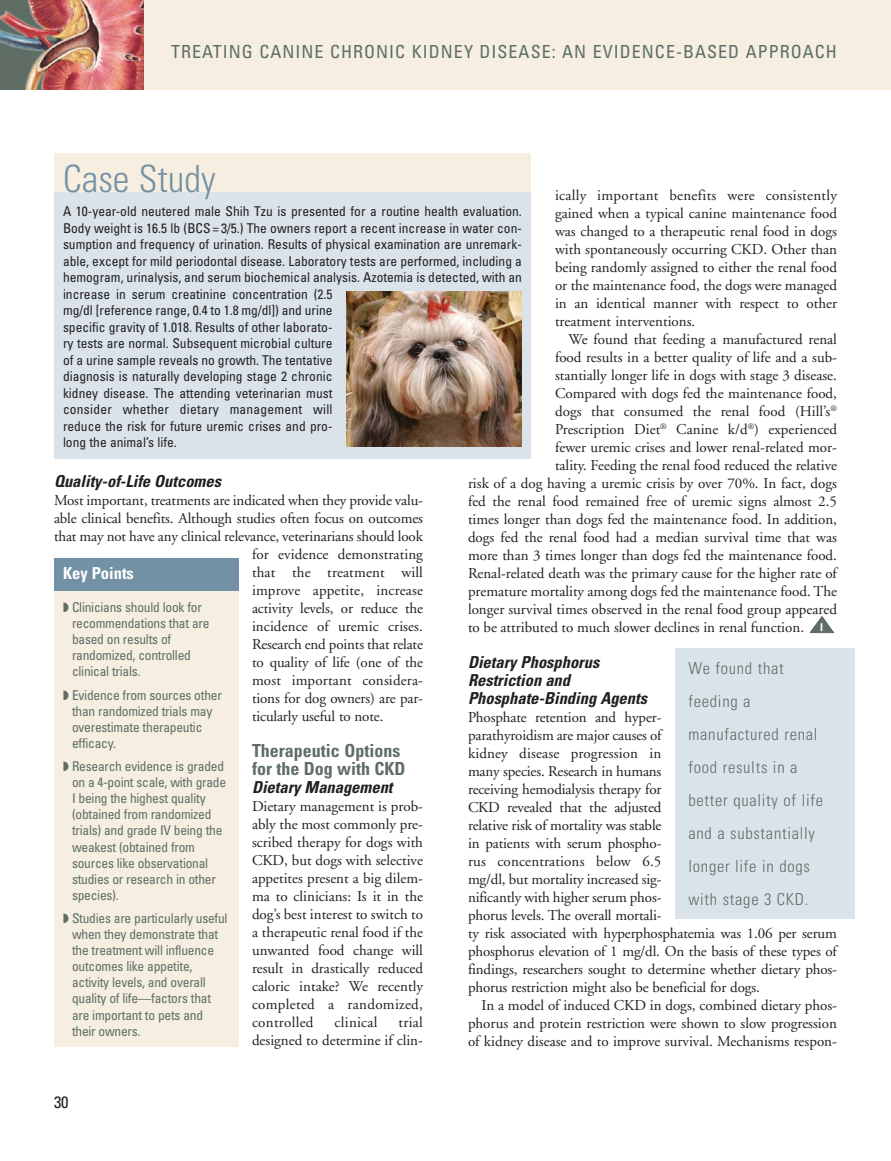
<style>
.page{position:relative;width:891px;height:1161px;background:#fff}
.page>*{position:absolute;margin:0;border:0;box-sizing:border-box;transform-origin:0 0}
.t1{font:300 condensed 37.5px "Univers";color:#7391a5}
.t2{font:condensed 18px "Univers";letter-spacing:.06em;color:#5e6e66}
.t3{font:700 condensed 18px/18px "Univers";color:#5e6e66}
.t4{font:300 condensed 16.5px/33px "Univers";letter-spacing:.045em;color:#5e6e66}
.t5{font:italic 700 condensed 16.5px/18px "Univers";color:#231f20}
.t6{font:700 condensed 16.5px "Univers";color:#fff}
.t7{font:condensed 16.5px "Univers";color:#231f20}
.t8{font:15px/18px "Adobe Garamond";color:#231f20;text-align:justify}
.t9{font:15px "Adobe Garamond";letter-spacing:.02em;color:#231f20}
.t10{font:condensed 13.5px/16.5px "Univers";color:#231f20}
.t11{font:condensed 13.5px/16px "Univers";letter-spacing:-.02em;color:#5e6e66}
.t12{font:700 condensed 10.8px "Univers";color:#fff}
</style>
<div class="page">
<div style="left:0;top:0;width:891px;height:90px;background:#f5eee1"></div>
<img style="left:0;top:0;width:144px;height:90px">
<svg style="left:810px;top:616px;width:24px;height:17px"></svg>
<div style="left:54px;top:155px;width:477px;height:304px;background:#dae3ea"></div>
<div style="left:54px;top:153px;width:477px;height:39px;background:#f5eee1"></div>
<img style="left:346px;top:291px;width:176px;height:156px">
<div style="left:675px;top:648px;width:180px;height:270px;background:#dae3ea"></div>
<div style="left:54px;top:558px;width:184px;height:489px;background:#f5eee1"></div>
<div style="left:54px;top:558px;width:184px;height:33px;background:#7391a5"></div>
<p class="t2" style="left:171px;top:45px;width:667px">TREATING CANINE CHRONIC KIDNEY DISEASE: AN EVIDENCE-BASED APPROACH</p>
<h1 class="t1" style="left:63px;top:165px;width:154px">Case Study</h1>
<p class="t8" style="left:555px;top:187px;width:284px">ically important benefits were consistently gained when a typical canine maintenance food was changed to a therapeutic renal food in dogs with spontaneously occurring CKD. Other than being randomly assigned to either the renal food or the maintenance food, the dogs were managed in an identical manner with respect to other treatment interventions.</p>
<p class="t8" style="left:568px;top:331px;width:270px">We found that feeding a manufactured renal</p>
<p class="t8" style="left:555px;top:349px;width:283px">food results in a better quality of life and a sub-</p>
<p class="t8" style="left:555px;top:367px;width:283px">stantially longer life in dogs with stage 3 disease.</p>
<p class="t8" style="left:555px;top:385px;width:284px">Compared with dogs fed the maintenance food,</p>
<p class="t8" style="left:555px;top:403px;width:284px">dogs that consumed the renal food (Hill’s<sup>®</sup></p>
<p class="t8" style="left:555px;top:421px;width:283px">Prescription Diet<sup>®</sup> Canine k/d<sup>®</sup>) experienced</p>
<p class="t8" style="left:555px;top:439px;width:284px">fewer uremic crises and lower renal-related mor-</p>
<p class="t8" style="left:555px;top:457px;width:284px">tality. Feeding the renal food reduced the relative</p>
<p class="t8" style="left:468px;top:475px;width:370px">risk of a dog having a uremic crisis by over 70%. In fact, dogs</p>
<p class="t8" style="left:468px;top:493px;width:370px">fed the renal food remained free of uremic signs almost 2.5</p>
<p class="t8" style="left:468px;top:511px;width:370px">times longer than dogs fed the maintenance food. In addition,</p>
<p class="t8" style="left:468px;top:529px;width:371px">dogs fed the renal food had a median survival time that was</p>
<p class="t8" style="left:468px;top:547px;width:371px">more than 3 times longer than dogs fed the maintenance food.</p>
<p class="t8" style="left:468px;top:565px;width:371px">Renal-related death was the primary cause for the higher rate of</p>
<p class="t8" style="left:468px;top:583px;width:371px">premature mortality among dogs fed the maintenance food. The</p>
<p class="t8" style="left:468px;top:601px;width:371px">longer survival times observed in the renal food group appeared</p>
<p class="t8" style="left:468px;top:619px;width:338px">to be attributed to much slower declines in renal function.</p>
<p class="t5" style="left:468px;top:655px;width:184px">Dietary Phosphorus<br>Restriction and<br>Phosphate-Binding Agents</p>
<p class="t8" style="left:468px;top:709px;width:370px;text-align:left">Phosphate retention and hyper-<br>parathyroidism are major causes of<br>kidney disease progression in<br>many species. Research in humans<br>receiving hemodialysis therapy for<br>CKD revealed that the adjusted<br>relative risk of mortality was stable<br>in patients with serum phospho-<br>rus concentrations below 6.5<br>mg/dl, but mortality increased sig-<br>nificantly with higher serum phos-<br>phorus levels. The overall mortali-<br>ty risk associated with hyperphosphatemia was 1.06 per serum phosphorus elevation of 1 mg/dl. On the basis of these types of findings, researchers sought to determine whether dietary phos&shy;phorus restriction might also be beneficial for dogs.</p>
<p class="t8" style="left:468px;top:997px;width:371px;text-indent:14px">In a model of induced CKD in dogs, combined dietary phos&shy;phorus and protein restriction were shown to slow progression of kidney disease and to improve survival. Mechanisms respon-</p>
<p class="t10" style="left:63px;top:204px;width:460px">A 10-year-old neutered male Shih Tzu is presented for a routine health evaluation.<br>Body weight is 16.5 lb (BCS = 3/5.) The owners report a recent increase in water con&shy;sumption and frequency of urination. Results of physical examination are unremark&shy;able, except for mild periodontal disease. Laboratory tests are performed, including a hemogram, urinalysis, and serum biochemical analysis. Azotemia is detected, with an increase in serum creatinine concentration (2.5<br>mg/dl [reference range, 0.4 to 1.8 mg/dl]) and urine<br>specific gravity of 1.018. Results of other laborato-<br>ry tests are normal. Subsequent microbial culture<br>of a urine sample reveals no growth. The tentative<br>diagnosis is naturally developing stage 2 chronic<br>kidney disease. The attending veterinarian must<br>consider whether dietary management will<br>reduce the risk for future uremic crises and pro-<br>long the animal’s life.</p>
<p class="t5" style="left:54px;top:474px;width:172px">Quality-of-Life Outcomes</p>
<p class="t8" style="left:54px;top:493px;width:371px">Most important, treatments are indicated when they provide valu-</p>
<p class="t8" style="left:54px;top:511px;width:370px">able clinical benefits. Although studies often focus on outcomes</p>
<p class="t8" style="left:54px;top:529px;width:370px">that may not have any clinical relevance, veterinarians should look</p>
<p class="t8" style="left:252px;top:547px;width:173px">for evidence demonstrating</p>
<p class="t8" style="left:252px;top:565px;width:173px">that the treatment will</p>
<p class="t8" style="left:252px;top:583px;width:173px">improve appetite, increase</p>
<p class="t8" style="left:252px;top:601px;width:172px">activity levels, or reduce the</p>
<p class="t8" style="left:252px;top:619px;width:172px">incidence of uremic crises.</p>
<p class="t8" style="left:252px;top:637px;width:172px">Research end points that relate</p>
<p class="t8" style="left:252px;top:655px;width:173px">to quality of life (one of the</p>
<p class="t8" style="left:252px;top:673px;width:173px">most important considera-</p>
<p class="t8" style="left:252px;top:691px;width:173px">tions for dog owners) are par-</p>
<p class="t8" style="left:252px;top:709px;width:133px">ticularly useful to note.</p>
<p class="t3" style="left:252px;top:744px;width:155px">Therapeutic Options for the Dog with CKD</p>
<p class="t5" style="left:252px;top:780px;width:145px">Dietary Management</p>
<p class="t8" style="left:252px;top:799px;width:173px">Dietary management is prob&shy;ably the most commonly pre&shy;scribed therapy for dogs with CKD, but dogs with selective appetites present a big dilem&shy;ma to clinicians: Is it in the dog’s best interest to switch to a therapeutic renal food if the unwanted food change will result in drastically reduced caloric intake? We recently completed a randomized, controlled</p>
<p class="t6" style="left:63px;top:567px;width:72px">Key Points</p>
<p class="t11" style="left:72px;top:600px;width:139px;text-indent:-9px">◗ Clinicians should look for recommendations that are based on results of randomized, controlled clinical trials.</p>
<p class="t11" style="left:72px;top:688px;width:151px;text-indent:-9px">◗ Evidence from sources other than randomized trials may overestimate therapeutic efficacy.</p>
<p class="t11" style="left:72px;top:760px;width:156px;text-indent:-9px">◗ Research evidence is graded on a 4-point scale, with grade<br>I being the highest quality (obtained from randomized trials) and grade IV being the weakest (obtained from sources like observational studies or research in other species).</p>
<p class="t11" style="left:72px;top:912px;width:157px;text-indent:-9px">◗ Studies are particularly useful when they demonstrate that the treatment will influence outcomes like appetite, activity levels, and overall quality of life—factors that are important to pets and their owners.</p>
<p class="t12" style="left:820px;top:623px;width:5px">I</p>
<p class="t4" style="left:688px;top:653px;width:136px">We found that feeding a manufactured renal food results in a better quality of life and a substantially longer life in dogs with stage 3 CKD.</p>
<p class="t8" style="left:252px;top:1015px;width:173px;text-align:right">trial<br>designed to determine if clin-</p>
<p class="t9" style="left:335px;top:1016px;width:45px">clinical</p>
<p class="t7" style="left:54px;top:1096px;width:16px">30</p>
</div>
